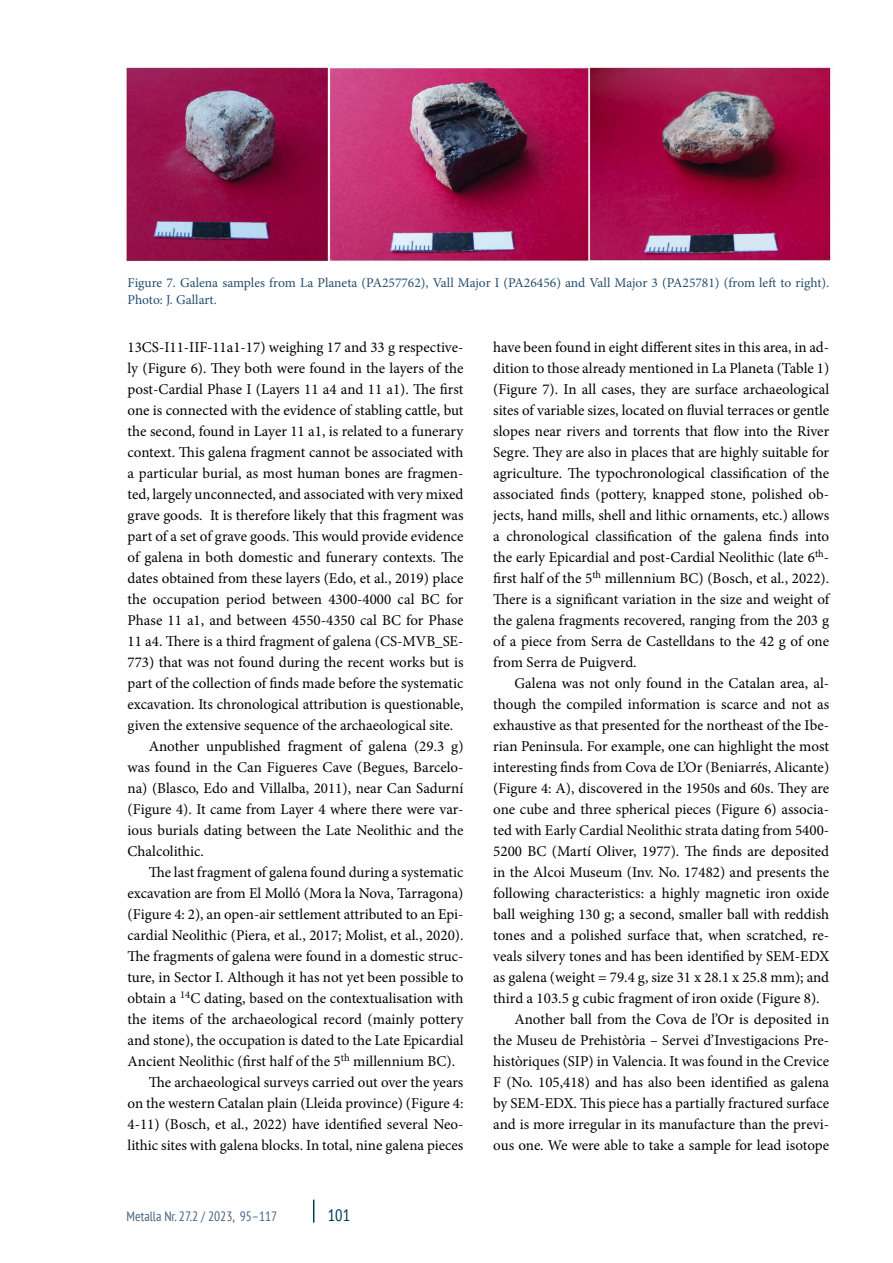
<style>
.page{position:relative;width:893px;height:1263px;background:#fff}
.page>*{position:absolute;margin:0;border:0;box-sizing:border-box;transform-origin:0 0}
.t1{font:condensed 16.5px "PT Sans";color:#003857}
.t2{font:15px/21px "Minion Pro";color:#000;text-align:justify}
.t3{font:13.5px/16.5px "Minion Pro";color:#254e6d}
.t4{font:condensed 13.5px "PT Sans";color:#476482}
</style>
<div class="page">
<svg style="left:313px;top:1199px;width:1px;height:23px"></svg>
<img style="left:125px;top:66px;width:709px;height:196px">
<p class="t3" style="left:128px;top:275px;width:703px">Figure 7. Galena samples from La Planeta (PA257762), Vall Major I (PA26456) and Vall Major 3 (PA25781) (from left to right).<br>Photo: J. Gallart.</p>
<p class="t2" style="left:128px;top:337px;width:337px">13CS-I11-IIF-11a1-17) weighing 17 and 33 g respective-</p>
<p class="t2" style="left:128px;top:358px;width:337px">ly (Figure 6). They both were found in the layers of the</p>
<p class="t2" style="left:128px;top:379px;width:337px">post-Cardial Phase I (Layers 11 a4 and 11 a1). The first</p>
<p class="t2" style="left:128px;top:400px;width:337px">one is connected with the evidence of stabling cattle, but</p>
<p class="t2" style="left:128px;top:421px;width:337px">the second, found in Layer 11 a1, is related to a funerary</p>
<p class="t2" style="left:128px;top:442px;width:337px">context. This galena fragment cannot be associated with</p>
<p class="t2" style="left:128px;top:463px;width:336px">a particular burial, as most human bones are fragmen-</p>
<p class="t2" style="left:128px;top:484px;width:337px">ted, largely unconnected, and associated with very mixed</p>
<p class="t2" style="left:128px;top:505px;width:337px">grave goods. It is therefore likely that this fragment was</p>
<p class="t2" style="left:128px;top:526px;width:337px">part of a set of grave goods. This would provide evidence</p>
<p class="t2" style="left:128px;top:547px;width:337px">of galena in both domestic and funerary contexts. The</p>
<p class="t2" style="left:128px;top:568px;width:337px">dates obtained from these layers (Edo, et al., 2019) place</p>
<p class="t2" style="left:128px;top:589px;width:337px">the occupation period between 4300-4000 cal BC for</p>
<p class="t2" style="left:128px;top:610px;width:337px">Phase 11 a1, and between 4550-4350 cal BC for Phase</p>
<p class="t2" style="left:128px;top:631px;width:337px">11 a4. There is a third fragment of galena (CS-MVB_SE-</p>
<p class="t2" style="left:128px;top:652px;width:337px">773) that was not found during the recent works but is</p>
<p class="t2" style="left:128px;top:673px;width:337px">part of the collection of finds made before the systematic</p>
<p class="t2" style="left:128px;top:694px;width:337px">excavation. Its chronological attribution is questionable,</p>
<p class="t2" style="left:128px;top:715px;width:327px">given the extensive sequence of the archaeological site.</p>
<p class="t2" style="left:149px;top:736px;width:316px">Another unpublished fragment of galena (29.3 g)</p>
<p class="t2" style="left:128px;top:757px;width:337px">was found in the Can Figueres Cave (Begues, Barcelo-</p>
<p class="t2" style="left:128px;top:778px;width:337px">na) (Blasco, Edo and Villalba, 2011), near Can Sadurní</p>
<p class="t2" style="left:128px;top:799px;width:337px">(Figure 4). It came from Layer 4 where there were var-</p>
<p class="t2" style="left:128px;top:820px;width:337px">ious burials dating between the Late Neolithic and the</p>
<p class="t2" style="left:128px;top:841px;width:78px">Chalcolithic.</p>
<p class="t2" style="left:149px;top:862px;width:316px">The last fragment of galena found during a systematic</p>
<p class="t2" style="left:128px;top:883px;width:337px">excavation are from El Molló (Mora la Nova, Tarragona)</p>
<p class="t2" style="left:128px;top:904px;width:336px">(Figure 4: 2), an open-air settlement attributed to an Epi-</p>
<p class="t2" style="left:128px;top:925px;width:337px">cardial Neolithic (Piera, et al., 2017; Molist, et al., 2020).</p>
<p class="t2" style="left:128px;top:946px;width:337px">The fragments of galena were found in a domestic struc-</p>
<p class="t2" style="left:128px;top:967px;width:337px">ture, in Sector I. Although it has not yet been possible to</p>
<p class="t2" style="left:128px;top:988px;width:337px">obtain a <sup>14</sup>C dating, based on the contextualisation with</p>
<p class="t2" style="left:128px;top:1009px;width:337px">the items of the archaeological record (mainly pottery</p>
<p class="t2" style="left:128px;top:1030px;width:337px">and stone), the occupation is dated to the Late Epicardial</p>
<p class="t2" style="left:128px;top:1051px;width:329px">Ancient Neolithic (first half of the 5<sup>th</sup> millennium BC).</p>
<p class="t2" style="left:149px;top:1072px;width:316px">The archaeological surveys carried out over the years</p>
<p class="t2" style="left:128px;top:1093px;width:337px">on the western Catalan plain (Lleida province) (Figure 4:</p>
<p class="t2" style="left:128px;top:1114px;width:337px">4-11) (Bosch, et al., 2022) have identified several Neo-</p>
<p class="t2" style="left:128px;top:1135px;width:337px">lithic sites with galena blocks. In total, nine galena pieces</p>
<p class="t4" style="left:126px;top:1207px;width:152px">Metalla Nr. 27.2 / 2023, 95–117</p>
<p class="t1" style="left:328px;top:1204px;width:24px">101</p>
<p class="t2" style="left:493px;top:337px;width:337px">have been found in eight different sites in this area, in ad&shy;dition to those already mentioned in La Planeta (Table 1) (Figure 7). In all cases, they are surface archaeological sites of variable sizes, located on fluvial terraces or gentle slopes near rivers and torrents that flow into the River Segre. They are also in places that are highly suitable for agriculture. The typochronological classification of the associated finds (pottery, knapped stone, polished ob&shy;jects, hand mills, shell and lithic ornaments, etc.) allows a chronological classification of the galena finds into the early Epicardial and post-Cardial Neolithic (late 6<sup>th&shy;</sup>first half of the 5<sup>th</sup> millennium BC) (Bosch, et al., 2022).<br>There is a significant variation in the size and weight of the galena fragments recovered, ranging from the 203 g of a piece from Serra de Castelldans to the 42 g of one from Serra de Puigverd.</p>
<p class="t2" style="left:514px;top:673px;width:316px">Galena was not only found in the Catalan area, al-</p>
<p class="t2" style="left:493px;top:694px;width:337px">though the compiled information is scarce and not as</p>
<p class="t2" style="left:493px;top:715px;width:337px">exhaustive as that presented for the northeast of the Ibe-</p>
<p class="t2" style="left:493px;top:736px;width:337px">rian Peninsula. For example, one can highlight the most</p>
<p class="t2" style="left:493px;top:757px;width:337px">interesting finds from Cova de L’Or (Beniarrés, Alicante)</p>
<p class="t2" style="left:493px;top:778px;width:337px">(Figure 4: A), discovered in the 1950s and 60s. They are</p>
<p class="t2" style="left:493px;top:799px;width:336px">one cube and three spherical pieces (Figure 6) associa-</p>
<p class="t2" style="left:493px;top:820px;width:337px">ted with Early Cardial Neolithic strata dating from 5400-</p>
<p class="t2" style="left:493px;top:841px;width:337px">5200 BC (Martí Oliver, 1977). The finds are deposited</p>
<p class="t2" style="left:493px;top:862px;width:337px">in the Alcoi Museum (Inv. No. 17482) and presents the</p>
<p class="t2" style="left:493px;top:883px;width:337px">following characteristics: a highly magnetic iron oxide</p>
<p class="t2" style="left:493px;top:904px;width:337px">ball weighing 130 g; a second, smaller ball with reddish</p>
<p class="t2" style="left:493px;top:925px;width:337px">tones and a polished surface that, when scratched, re-</p>
<p class="t2" style="left:493px;top:946px;width:337px">veals silvery tones and has been identified by SEM-EDX</p>
<p class="t2" style="left:493px;top:967px;width:337px">as galena (weight = 79.4 g, size 31 x 28.1 x 25.8 mm); and</p>
<p class="t2" style="left:493px;top:988px;width:328px">third a 103.5 g cubic fragment of iron oxide (Figure 8).</p>
<p class="t2" style="left:514px;top:1009px;width:316px">Another ball from the Cova de l’Or is deposited in</p>
<p class="t2" style="left:493px;top:1030px;width:337px">the Museu de Prehistòria – Servei d’Investigacions Pre-</p>
<p class="t2" style="left:493px;top:1051px;width:337px">històriques (SIP) in Valencia. It was found in the Crevice</p>
<p class="t2" style="left:493px;top:1072px;width:337px">F (No. 105,418) and has also been identified as galena</p>
<p class="t2" style="left:493px;top:1093px;width:337px">by SEM-EDX. This piece has a partially fractured surface</p>
<p class="t2" style="left:493px;top:1114px;width:337px">and is more irregular in its manufacture than the previ-</p>
<p class="t2" style="left:493px;top:1135px;width:337px">ous one. We were able to take a sample for lead isotope</p>
</div>
